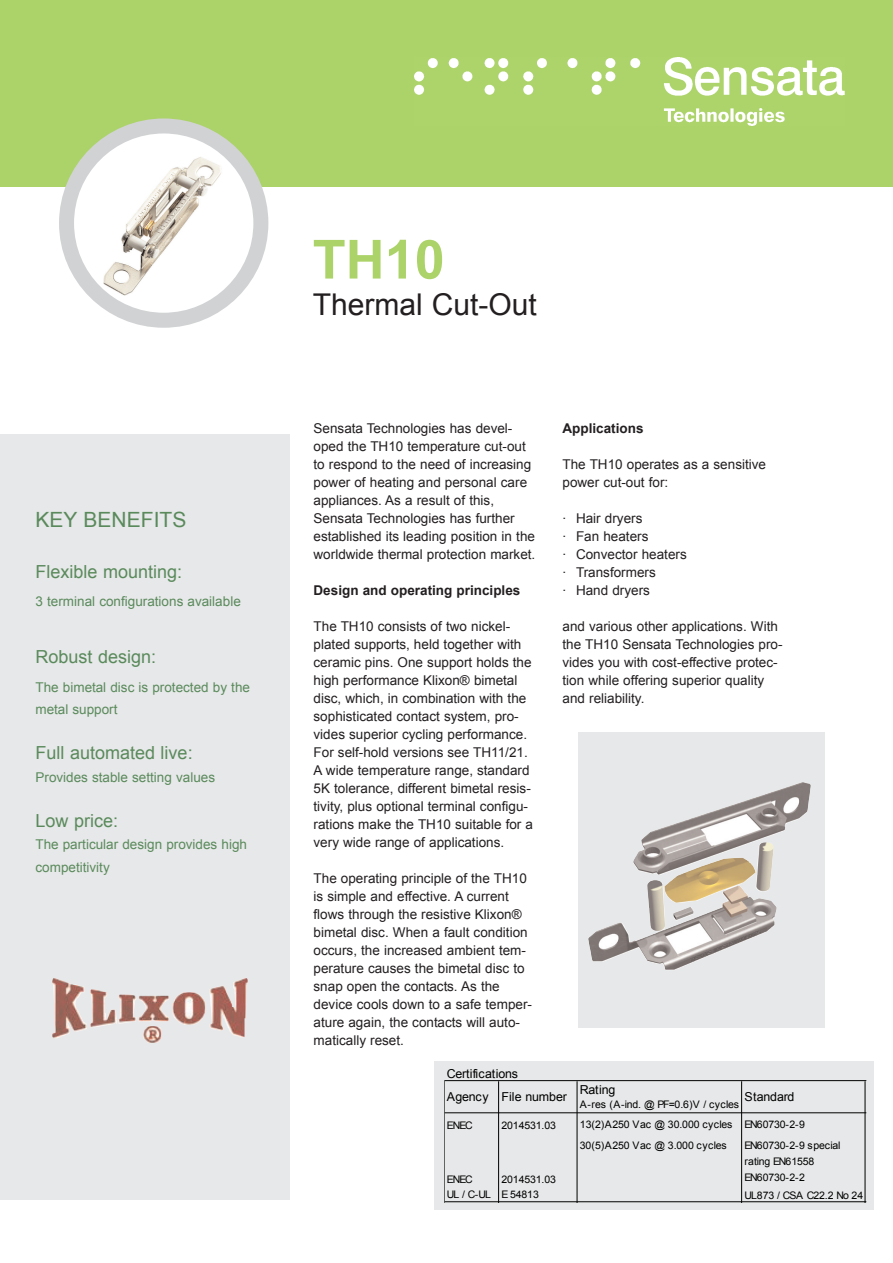
<style>
.page{position:relative;width:893px;height:1263px;background:#fff}
.page>*{position:absolute;margin:0;border:0;box-sizing:border-box;transform-origin:0 0}
.t1{font:700 54px "Arial";color:#acd369}
.t2{font:30px "Arial";color:#231f20}
.t3{font:21px "Arial";color:#5a8a5c}
.t4{font:18px "Arial";color:#5a8a5c}
.t5{font:13.5px/18px "Arial";color:#231f20}
.t6{font:13.5px/22.5px "Arial";color:#5a8a5c}
.t7{font:700 13.5px "Arial";color:#231f20}
.t8{font:12.3px/23.7px "Arial";letter-spacing:-.02em;color:#000}
.t9{font:10.35px/16px "Arial";letter-spacing:-.01em;color:#000}
</style>
<div class="page">
<div style="left:0;top:434px;width:289px;height:765px;background:#e7e8e9"></div>
<div style="left:0;top:0;width:892px;height:186px;background:#acd369"></div>
<img style="left:414px;top:57px;width:430px;height:69px">
<svg style="left:59px;top:118px;width:209px;height:210px"></svg>
<div style="left:578px;top:732px;width:247px;height:296px;background:#e7e8e9"></div>
<img style="left:633px;top:782px;width:177px;height:121px">
<div style="left:434px;top:1061px;width:439px;height:149px;background:#e7e8e9"></div>
<hr style="left:444px;top:1081px;width:1px;height:122px;background:#000">
<hr style="left:498px;top:1082px;width:1px;height:121px;background:#000">
<hr style="left:576px;top:1082px;width:1px;height:121px;background:#000">
<hr style="left:741px;top:1082px;width:1px;height:121px;background:#000">
<hr style="left:864px;top:1082px;width:1px;height:121px;background:#000">
<hr style="left:445px;top:1080px;width:421px;height:1px;background:#000">
<hr style="left:445px;top:1113px;width:421px;height:1px;background:#000">
<hr style="left:445px;top:1202px;width:421px;height:1px;background:#000">
<img style="left:52px;top:978px;width:196px;height:65px">
<p class="t3" style="left:36px;top:508px;width:152px">KEY BENEFITS</p>
<p class="t4" style="left:36px;top:561px;width:148px">Flexible mounting:</p>
<p class="t6" style="left:36px;top:590px;width:207px">3 terminal configurations available</p>
<p class="t4" style="left:36px;top:647px;width:122px">Robust design:</p>
<p class="t6" style="left:36px;top:676px;width:216px">The bimetal disc is protected by the metal support</p>
<p class="t4" style="left:36px;top:743px;width:159px">Full automated live:</p>
<p class="t6" style="left:36px;top:766px;width:181px">Provides stable setting values</p>
<p class="t4" style="left:36px;top:810px;width:84px">Low price:</p>
<p class="t6" style="left:36px;top:833px;width:213px">The particular design provides high competitivity</p>
<p class="t1" style="left:312px;top:230px;width:134px">TH10</p>
<p class="t2" style="left:312px;top:287px;width:226px">Thermal Cut-Out</p>
<p class="t5" style="left:313px;top:419px;width:223px">Sensata Technologies has devel&shy;oped the TH10 temperature cut-out to respond to the need of increasing power of heating and personal care appliances. As a result of this, Sensata Technologies has further established its leading position in the worldwide thermal protection market.</p>
<p class="t7" style="left:313px;top:583px;width:208px">Design and operating principles</p>
<p class="t5" style="left:313px;top:617px;width:221px">The TH10 consists of two nickel&shy;plated supports, held together with ceramic pins. One support holds the high performance Klixon® bimetal disc, which, in combination with the sophisticated contact system, pro&shy;vides superior cycling performance.<br>For self-hold versions see TH11/21.<br>A wide temperature range, standard 5K tolerance, different bimetal resis&shy;tivity, plus optional terminal configu&shy;rations make the TH10 suitable for a very wide range of applications.</p>
<p class="t5" style="left:313px;top:869px;width:220px">The operating principle of the TH10 is simple and effective. A current flows through the resistive Klixon® bimetal disc. When a fault condition occurs, the increased ambient tem&shy;perature causes the bimetal disc to snap open the contacts. As the device cools down to a safe temper&shy;ature again, the contacts will auto&shy;matically reset.</p>
<p class="t7" style="left:562px;top:421px;width:83px">Applications</p>
<p class="t5" style="left:562px;top:455px;width:205px">The TH10 operates as a sensitive power cut-out for:</p>
<p class="t5" style="left:562px;top:509px;width:126px">· Hair dryers<br>· Fan heaters<br>· Convector heaters · Transformers<br>· Hand dryers</p>
<p class="t5" style="left:562px;top:617px;width:221px">and various other applications. With the TH10 Sensata Technologies pro&shy;vides you with cost-effective protec&shy;tion while offering superior quality and reliability.</p>
<p class="t8" style="left:447px;top:1062px;width:73px">Certifications<br>Agency</p>
<p class="t9" style="left:447px;top:1117px;width:27px">ENEC</p>
<p class="t9" style="left:501px;top:1117px;width:56px">2014531.03</p>
<p class="t8" style="left:501px;top:1085px;width:67px">File number</p>
<p class="t9" style="left:447px;top:1171px;width:27px">ENEC</p>
<p class="t9" style="left:447px;top:1172px;width:111px;line-height:15.1px;text-indent:55px">2014531.03<br>UL / C-UL E 54813</p>
<p class="t8" style="left:580px;top:1078px;width:37px">Rating</p>
<p class="t9" style="left:580px;top:1096px;width:161px">A-res (A-ind. @ PF=0.6)V / cycles</p>
<p class="t8" style="left:744px;top:1085px;width:51px">Standard</p>
<p class="t9" style="left:580px;top:1116px;width:226px">13(2)A250 Vac @ 30.000 cycles EN60730-2-9</p>
<p class="t9" style="left:580px;top:1137px;width:148px">30(5)A250 Vac @ 3.000 cycles</p>
<p class="t9" style="left:744px;top:1137px;width:98px">EN60730-2-9 special rating EN61558<br>EN60730-2-2</p>
<p class="t9" style="left:744px;top:1187px;width:120px">UL873 / CSA C22.2 No 24</p>
</div>
